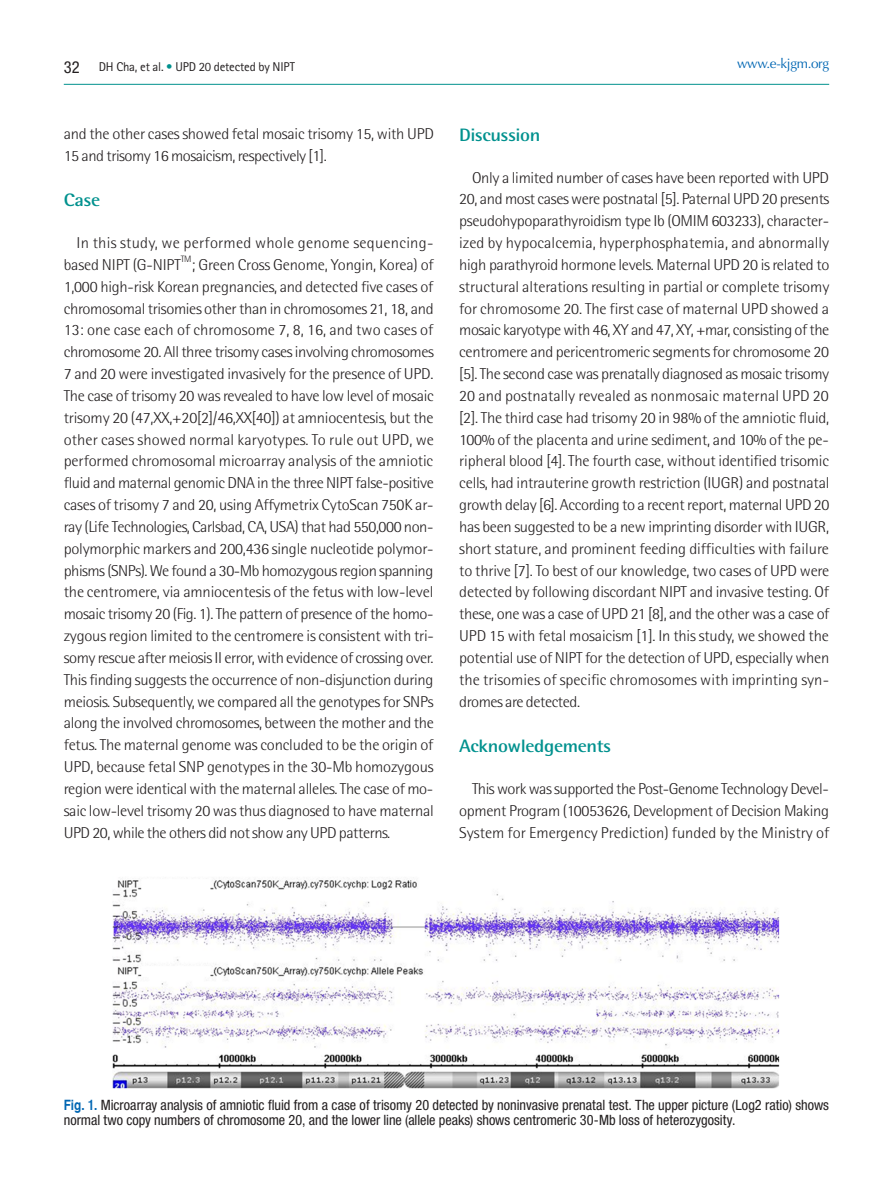
<style>
.page{position:relative;width:893px;height:1191px;background:#fff}
.page>*{position:absolute;margin:0;border:0;box-sizing:border-box;transform-origin:0 0}
.t1{font:700 18px "Rotis Semi Sans Std";letter-spacing:-.02em;color:#00918e;scale:1.1 1}
.t2{font:condensed 16.5px "Helvetica Neue";color:#231f20}
.t3{font:300 15.75px/21.9px "Rotis Semi Sans Std";letter-spacing:-.015em;color:#231f20;text-align:justify;scale:1.05 1}
.t4{font:300 15.75px/21.9px "Rotis Semi Sans Std";letter-spacing:.015em;color:#231f20;scale:1.05 1}
.t5{font:condensed 14.25px/15px "Helvetica Neue";color:#231f20}
.t6{font:13.5px "Optima LT Std";letter-spacing:-.025em;color:#0166b3}
.t7{font:12.75px "Rotis Sans Serif Std";letter-spacing:-.015em;color:#231f20}
.t8{font:300 9.15px "Rotis Semi Sans Std";color:#231f20;scale:1.05 1}
.s1{color:#00918e}
.s2{font-family:"Helvetica";font-weight:700;color:#0166b3}
</style>
<div class="page">
<hr style="left:64px;top:84px;width:765px;height:1px;background:#00918e">
<img style="left:112px;top:878px;width:668px;height:211px">
<p class="t2" style="left:64px;top:57px;width:17px">32</p>
<p class="t7" style="left:99px;top:59px;width:198px">DH Cha, et al. <span class="s1">•</span> UPD 20 detected by NIPT</p>
<p class="t6" style="left:737px;top:56px;width:94px">www.e-kjgm.org</p>
<p class="t3" style="left:64px;top:123px;width:354px">and the other cases showed fetal mosaic trisomy 15, with UPD<br>15 and trisomy 16 mosaicism, respectively [1].</p>
<p class="t1" style="left:64px;top:189px;width:35px">Case</p>
<p class="t4" style="left:64px;top:232px;width:354px;text-indent:13px">In this study, we performed whole genome sequencing&shy;based NIPT (G-NIPT</p>
<p class="t8" style="left:181px;top:254px;width:12px">TM</p>
<p class="t3" style="left:64px;top:253px;width:354px;text-indent:128px">; Green Cross Genome, Yongin, Korea) of 1,000 high-risk Korean pregnancies, and detected five cases of chromosomal trisomies other than in chromosomes 21, 18, and 13: one case each of chromosome 7, 8, 16, and two cases of chromosome 20. All three trisomy cases involving chromosomes 7 and 20 were investigated invasively for the presence of UPD.<br>The case of trisomy 20 was revealed to have low level of mosaic trisomy 20 (47,XX,+20[2]/46,XX[40]) at amniocentesis, but the other cases showed normal karyotypes. To rule out UPD, we performed chromosomal microarray analysis of the amniotic fluid and maternal genomic DNA in the three NIPT false-positive cases of trisomy 7 and 20, using Affymetrix CytoScan 750K ar&shy;ray (Life Technologies, Carlsbad, CA, USA) that had 550,000 non&shy;polymorphic markers and 200,436 single nucleotide polymor&shy;phisms (SNPs). We found a 30-Mb homozygous region spanning the centromere, via amniocentesis of the fetus with low-level mosaic trisomy 20 (Fig. 1). The pattern of presence of the homo&shy;zygous region limited to the centromere is consistent with tri&shy;somy rescue after meiosis II error, with evidence of crossing over.<br>This finding suggests the occurrence of non-disjunction during meiosis. Subsequently, we compared all the genotypes for SNPs along the involved chromosomes, between the mother and the fetus. The maternal genome was concluded to be the origin of UPD, because fetal SNP genotypes in the 30-Mb homozygous region were identical with the maternal alleles. The case of mo&shy;saic low-level trisomy 20 was thus diagnosed to have maternal UPD 20, while the others did not show any UPD patterns.</p>
<p class="t1" style="left:459px;top:124px;width:75px">Discussion</p>
<p class="t3" style="left:459px;top:166px;width:354px;text-indent:13px">Only a limited number of cases have been reported with UPD 20, and most cases were postnatal [5]. Paternal UPD 20 presents pseudohypoparathyroidism type Ib (OMIM 603233), character&shy;ized by hypocalcemia, hyperphosphatemia, and abnormally high parathyroid hormone levels. Maternal UPD 20 is related to structural alterations resulting in partial or complete trisomy for chromosome 20. The first case of maternal UPD showed a mosaic karyotype with 46, XY and 47, XY, +mar, consisting of the centromere and pericentromeric segments for chromosome 20 [5]. The second case was prenatally diagnosed as mosaic trisomy 20 and postnatally revealed as nonmosaic maternal UPD 20 [2]. The third case had trisomy 20 in 98% of the amniotic fluid, 100% of the placenta and urine sediment, and 10% of the pe&shy;ripheral blood [4]. The fourth case, without identified trisomic cells, had intrauterine growth restriction (IUGR) and postnatal growth delay [6]. According to a recent report, maternal UPD 20 has been suggested to be a new imprinting disorder with IUGR, short stature, and prominent feeding difficulties with failure to thrive [7]. To best of our knowledge, two cases of UPD were detected by following discordant NIPT and invasive testing. Of these, one was a case of UPD 21 [8], and the other was a case of UPD 15 with fetal mosaicism [1]. In this study, we showed the potential use of NIPT for the detection of UPD, especially when the trisomies of specific chromosomes with imprinting syn&shy;dromes are detected.</p>
<p class="t1" style="left:459px;top:735px;width:140px">Acknowledgements</p>
<p class="t3" style="left:459px;top:777px;width:354px;text-indent:13px">This work was supported the Post-Genome Technology Devel&shy;opment Program (10053626, Development of Decision Making System for Emergency Prediction) funded by the Ministry of</p>
<p class="t5" style="left:64px;top:1097px;width:767px"><span class="s2">Fig. 1.</span> Microarray analysis of amniotic fluid from a case of trisomy 20 detected by noninvasive prenatal test. The upper picture (Log2 ratio) shows normal two copy numbers of chromosome 20, and the lower line (allele peaks) shows centromeric 30-Mb loss of heterozygosity.</p>
</div>
